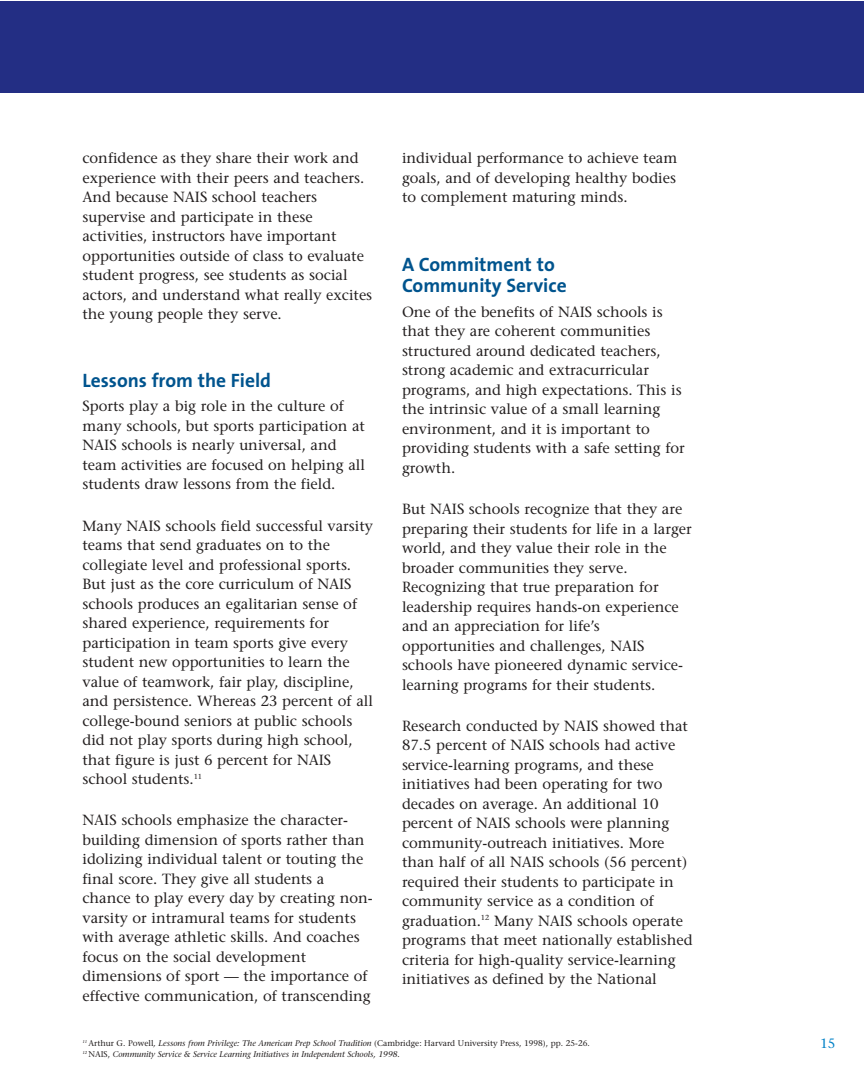
<style>
.page{position:relative;width:864px;height:1080px;background:#fff}
.page>*{position:absolute;margin:0;border:0;box-sizing:border-box;transform-origin:0 0}
.t1{font:700 19.5px/21px "The Sans";color:#00548e}
.t2{font:14.7px/19.5px "Stone Serif";color:#231f1f}
.t3{font:13.5px "Stone Serif";color:#0081c7}
.t4{font:italic 8.25px/10.5px "Stone Serif";color:#231f1f}
.s1{font-style:normal}
</style>
<div class="page">
<div style="left:1px;top:1px;width:863px;height:92px;background:#232e84"></div>
<p class="t2" style="left:82px;top:150px;width:291px">confidence as they share their work and experience with their peers and teachers.<br>And because NAIS school teachers supervise and participate in these activities, instructors have important opportunities outside of class to evaluate student progress, see students as social actors, and understand what really excites the young people they serve.</p>
<h1 class="t1" style="left:82px;top:372px;width:190px">Lessons from the Field</h1>
<p class="t2" style="left:82px;top:398px;width:284px">Sports play a big role in the culture of many schools, but sports participation at NAIS schools is nearly universal, and team activities are focused on helping all students draw lessons from the field.</p>
<p class="t2" style="left:82px;top:517px;width:292px">Many NAIS schools field successful varsity teams that send graduates on to the collegiate level and professional sports.<br>But just as the core curriculum of NAIS schools produces an egalitarian sense of shared experience, requirements for participation in team sports give every student new opportunities to learn the value of teamwork, fair play, discipline, and persistence. Whereas 23 percent of all college-bound seniors at public schools did not play sports during high school, that figure is just 6 percent for NAIS school students.<sup>11</sup></p>
<p class="t2" style="left:82px;top:812px;width:292px">NAIS schools emphasize the character&shy;building dimension of sports rather than idolizing individual talent or touting the final score. They give all students a chance to play every day by creating non&shy;varsity or intramural teams for students with average athletic skills. And coaches focus on the social development dimensions of sport — the importance of effective communication, of transcending</p>
<p class="t2" style="left:402px;top:150px;width:277px;text-align:justify">individual performance to achieve team goals, and of developing healthy bodies to complement maturing minds.</p>
<h1 class="t1" style="left:402px;top:257px;width:166px">A Commitment to<br>Community Service</h1>
<p class="t2" style="left:402px;top:304px;width:284px">One of the benefits of NAIS schools is that they are coherent communities structured around dedicated teachers, strong academic and extracurricular programs, and high expectations. This is the intrinsic value of a small learning environment, and it is important to providing students with a safe setting for growth.</p>
<p class="t2" style="left:402px;top:501px;width:291px">But NAIS schools recognize that they are preparing their students for life in a larger world, and they value their role in the broader communities they serve.<br>Recognizing that true preparation for leadership requires hands-on experience and an appreciation for life’s opportunities and challenges, NAIS schools have pioneered dynamic service&shy;learning programs for their students.</p>
<p class="t2" style="left:402px;top:717px;width:292px">Research conducted by NAIS showed that 87.5 percent of NAIS schools had active service-learning programs, and these initiatives had been operating for two decades on average. An additional 10 percent of NAIS schools were planning community-outreach initiatives. More than half of all NAIS schools (56 percent) required their students to participate in community service as a condition of graduation.<sup>12</sup> Many NAIS schools operate programs that meet nationally established criteria for high-quality service-learning initiatives as defined by the National</p>
<p class="t4" style="left:82px;top:1039px;width:509px"><sup>11</sup> <span class="s1">Arthur G. Powell</span>, Lessons from Privilege: The American Prep School Tradition <span class="s1">(Cambridge: Harvard University Press, 1998), pp. 25-26.<br></span><sup>12</sup> <span class="s1">NAIS,</span> Community Service &amp; Service Learning Initiatives in Independent Schools, 1998.</p>
<p class="t3" style="left:820px;top:1038px;width:17px">15</p>
</div>
